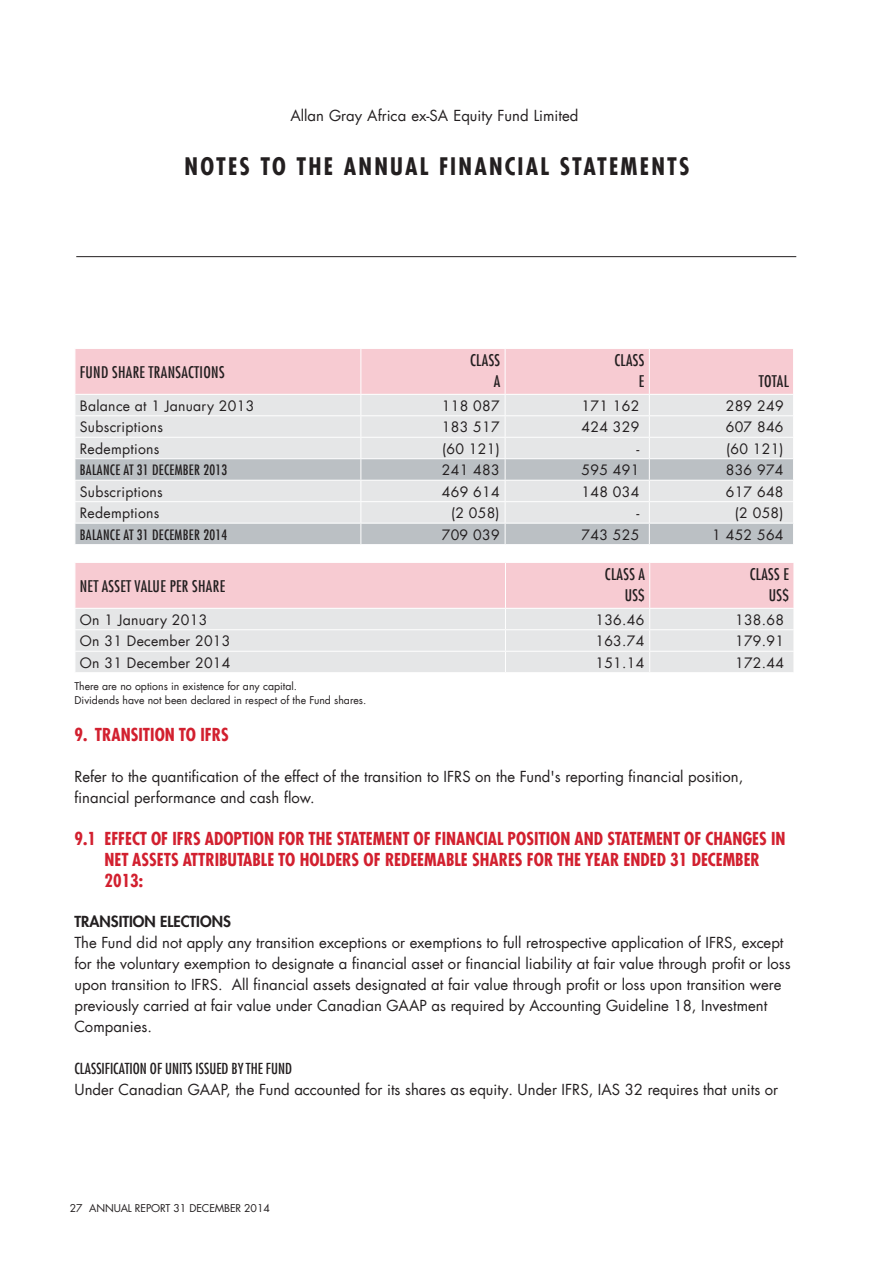
<style>
.page{position:relative;width:869px;height:1265px;background:#fff}
.page>*{position:absolute;margin:0;border:0;box-sizing:border-box;transform-origin:0 0}
.t1{font:700 condensed 23.62px "Futura Com";letter-spacing:.095em;color:#231f20}
.t2{font:700 condensed 17.5px/21px "Futura Com";color:#d2202f}
.t3{font:500 condensed 15.75px/21px "Futura Com";letter-spacing:.02em;color:#231f20;text-align:right}
.t4{font:14.88px/21px "Futura Com";color:#231f20}
.t5{font:500 condensed 14.88px "Futura Com";color:#231f20}
.t6{font:800 14.88px "Futura Com";color:#231f20}
.t7{font:14px "Futura Com";letter-spacing:.02em;color:#231f20}
.t8{font:500 condensed 14px "Futura Com";letter-spacing:.02em;color:#231f20}
.t9{font:10.5px/14px "Futura Com";color:#231f20}
</style>
<div class="page">
<hr style="left:76px;top:256px;width:719px;height:1px;background:#231f20">
<svg style="left:75px;top:349px;width:718px;height:195px"></svg>
<svg style="left:75px;top:563px;width:719px;height:109px"></svg>
<p class="t4" style="left:290px;top:105px;width:289px">Allan Gray Africa ex-SA Equity Fund Limited</p>
<h1 class="t1" style="left:184px;top:151px;width:506px">NOTES TO THE ANNUAL FINANCIAL STATEMENTS</h1>
<p class="t3" style="left:80px;top:361px;width:146px">FUND SHARE TRANSACTIONS</p>
<p class="t3" style="left:470px;top:350px;width:32px">CLASS<br>A</p>
<p class="t3" style="left:614px;top:350px;width:31px">CLASS<br>E</p>
<p class="t3" style="left:758px;top:371px;width:32px">TOTAL</p>
<p class="t7" style="left:80px;top:396px;width:176px">Balance at 1 January 2013</p>
<p class="t7" style="left:441px;top:396px;width:59px">118 087</p>
<p class="t7" style="left:581px;top:396px;width:59px">171 162</p>
<p class="t7" style="left:725px;top:396px;width:59px">289 249</p>
<p class="t7" style="left:80px;top:418px;width:85px">Subscriptions</p>
<p class="t7" style="left:441px;top:418px;width:59px">183 517</p>
<p class="t7" style="left:581px;top:418px;width:59px">424 329</p>
<p class="t7" style="left:725px;top:418px;width:59px">607 846</p>
<p class="t7" style="left:80px;top:439px;width:81px">Redemptions</p>
<p class="t7" style="left:442px;top:439px;width:59px">(60 121)</p>
<p class="t7" style="left:636px;top:439px;width:4px">-</p>
<p class="t7" style="left:725px;top:439px;width:59px">(60 121)</p>
<p class="t8" style="left:80px;top:460px;width:149px">BALANCE AT 31 DECEMBER 2013</p>
<p class="t7" style="left:441px;top:461px;width:59px">241 483</p>
<p class="t7" style="left:581px;top:461px;width:59px">595 491</p>
<p class="t7" style="left:725px;top:461px;width:59px">836 974</p>
<p class="t7" style="left:80px;top:482px;width:85px">Subscriptions</p>
<p class="t7" style="left:441px;top:482px;width:59px">469 614</p>
<p class="t7" style="left:581px;top:482px;width:59px">148 034</p>
<p class="t7" style="left:725px;top:482px;width:59px">617 648</p>
<p class="t7" style="left:80px;top:503px;width:81px">Redemptions</p>
<p class="t7" style="left:451px;top:503px;width:50px">(2 058)</p>
<p class="t7" style="left:636px;top:503px;width:4px">-</p>
<p class="t7" style="left:734px;top:503px;width:50px">(2 058)</p>
<p class="t8" style="left:80px;top:525px;width:149px">BALANCE AT 31 DECEMBER 2014</p>
<p class="t7" style="left:441px;top:525px;width:59px">709 039</p>
<p class="t7" style="left:581px;top:525px;width:59px">743 525</p>
<p class="t7" style="left:712px;top:525px;width:73px">1 452 564</p>
<p class="t3" style="left:80px;top:575px;width:147px">NET ASSET VALUE PER SHARE</p>
<p class="t3" style="left:604px;top:564px;width:42px">CLASS A<br>US$</p>
<p class="t3" style="left:749px;top:564px;width:41px">CLASS E<br>US$</p>
<p class="t7" style="left:80px;top:610px;width:129px">On 1 January 2013</p>
<p class="t7" style="left:595px;top:610px;width:50px">136.46</p>
<p class="t7" style="left:734px;top:610px;width:50px">138.68</p>
<p class="t7" style="left:80px;top:632px;width:152px">On 31 December 2013</p>
<p class="t7" style="left:595px;top:632px;width:50px">163.74</p>
<p class="t7" style="left:734px;top:632px;width:50px">179.91</p>
<p class="t7" style="left:80px;top:653px;width:152px">On 31 December 2014</p>
<p class="t7" style="left:595px;top:653px;width:50px">151.14</p>
<p class="t7" style="left:734px;top:653px;width:50px">172.44</p>
<p class="t9" style="left:74px;top:679px;width:293px">There are no options in existence for any capital.<br>Dividends have not been declared in respect of the Fund shares.</p>
<p class="t2" style="left:74px;top:724px;width:156px">9. TRANSITION TO IFRS</p>
<p class="t4" style="left:74px;top:765px;width:670px">Refer to the quantification of the effect of the transition to IFRS on the Fund's reporting financial position, financial performance and cash flow.</p>
<p class="t2" style="left:104px;top:828px;width:682px;text-indent:-30px">9.1 EFFECT OF IFRS ADOPTION FOR THE STATEMENT OF FINANCIAL POSITION AND STATEMENT OF CHANGES IN<br>NET ASSETS ATTRIBUTABLE TO HOLDERS OF REDEEMABLE SHARES FOR THE YEAR ENDED 31 DECEMBER<br>2013:</p>
<p class="t6" style="left:74px;top:910px;width:158px">TRANSITION ELECTIONS</p>
<p class="t4" style="left:74px;top:932px;width:717px">The Fund did not apply any transition exceptions or exemptions to full retrospective application of IFRS, except for the voluntary exemption to designate a financial asset or financial liability at fair value through profit or loss upon transition to IFRS. All financial assets designated at fair value through profit or loss upon transition were previously carried at fair value under Canadian GAAP as required by Accounting Guideline 18, Investment Companies.</p>
<p class="t5" style="left:74px;top:1058px;width:219px">CLASSIFICATION OF UNITS ISSUED BY THE FUND</p>
<p class="t4" style="left:74px;top:1079px;width:705px">Under Canadian GAAP, the Fund accounted for its shares as equity. Under IFRS, IAS 32 requires that units or</p>
<p class="t9" style="left:70px;top:1201px;width:201px">27 ANNUAL REPORT 31 DECEMBER 2014</p>
</div>
